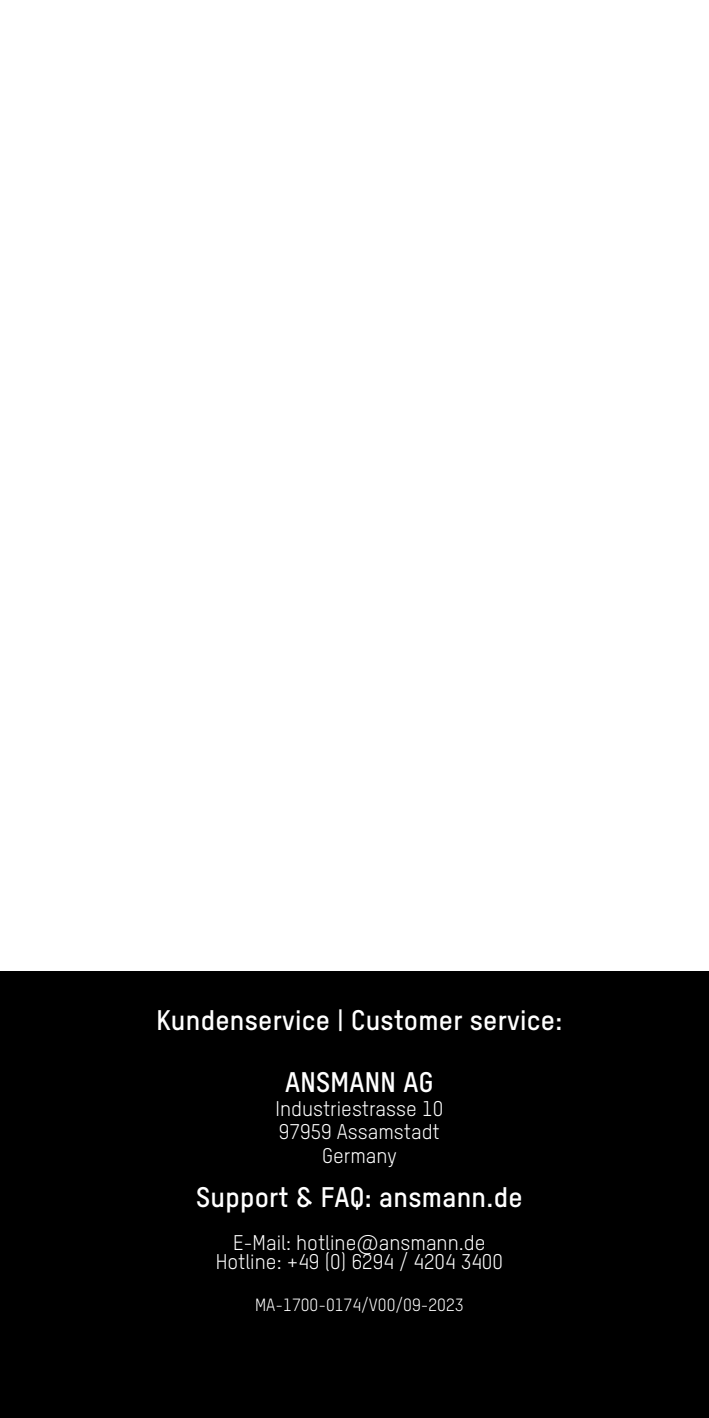
<style>
.page{position:relative;width:709px;height:1418px;background:#fff}
.page>*{position:absolute;margin:0;border:0;box-sizing:border-box;transform-origin:0 0}
.t1{font:27.5px "T Star Pro Bold";letter-spacing:.01em;color:#fff}
.t2{font:20.75px/23.8px "T Star Pro Regular";color:#fff;text-align:center}
.t3{font:17.25px "T Star Pro Regular";color:#fff}
</style>
<div class="page">
<div style="left:0;top:971px;width:709px;height:446px;background:#000"></div>
<h1 class="t1" style="left:156px;top:999px;width:407px">Kundenservice | Customer service:</h1>
<h1 class="t1" style="left:285px;top:1061px;width:150px">ANSMANN AG</h1>
<p class="t2" style="left:275px;top:1094px;width:169px">Industriestrasse 10<br>97959 Assamstadt<br>Germany</p>
<h1 class="t1" style="left:196px;top:1176px;width:328px">Support &amp; FAQ: ansmann.de</h1>
<p class="t2" style="left:216px;top:1231px;width:289px;line-height:19px">E-Mail: hotline@ansmann.de<br>Hotline: +49 (0) 6294 / 4204 3400</p>
<p class="t3" style="left:255px;top:1292px;width:210px">MA-1700-0174/V00/09-2023</p>
</div>
